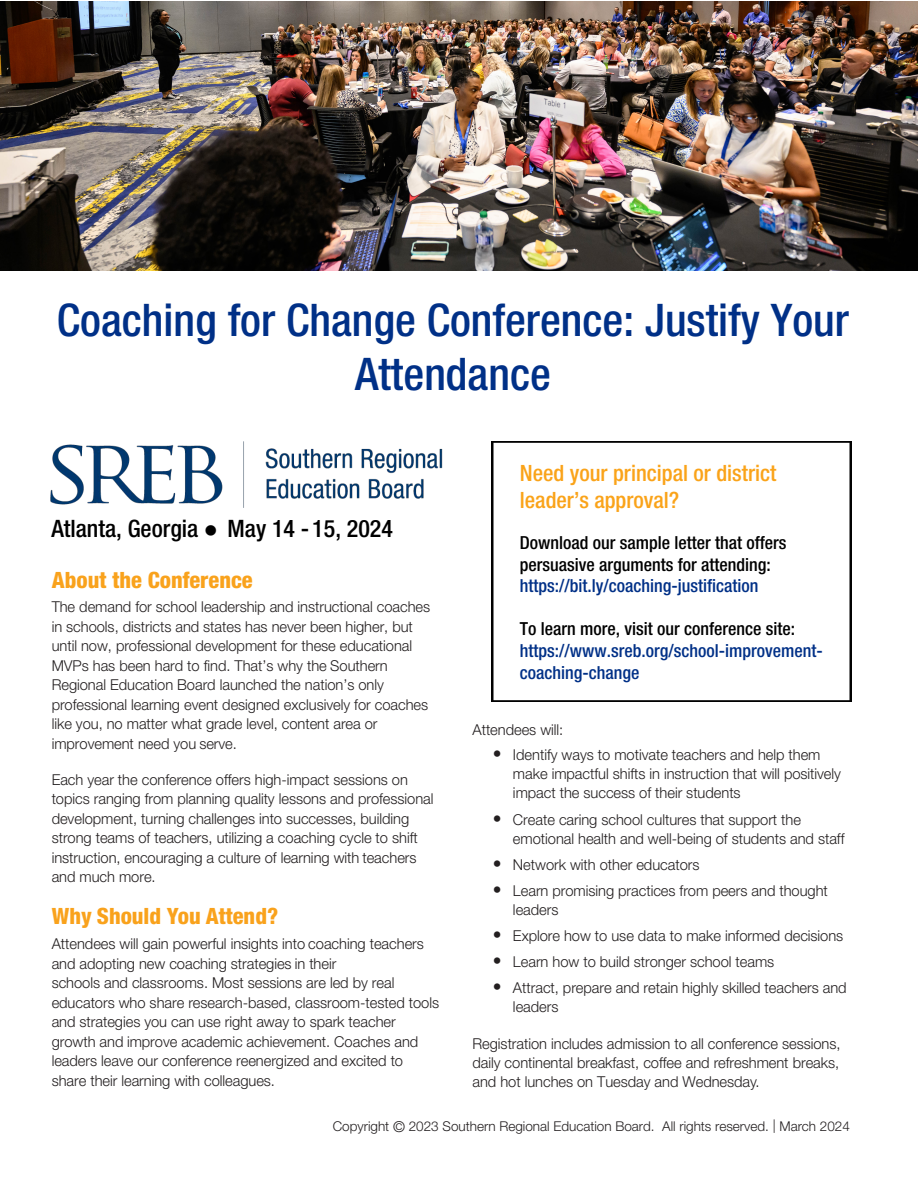
<style>
.page{position:relative;width:918px;height:1188px;background:#fff}
.page>*{position:absolute;margin:0;border:0;box-sizing:border-box;transform-origin:0 0}
.t1{font:500 condensed 45px/54px "Helvetica Neue LT Pro";color:#003087;text-align:center}
.t2{font:500 condensed 24px "Helvetica Neue LT Pro";color:#000}
.t3{font:500 condensed 22.5px/27px "Helvetica Neue LT Pro";color:#faa319}
.t4{font:800 condensed 22.5px "Helvetica Neue LT Pro";color:#f9a21c}
.t5{font:500 condensed 18px/21.6px "Helvetica Neue LT Pro";color:#000}
.t6{font:500 condensed 18px/21.6px "Helvetica Neue LT Pro";color:#003087}
.t7{font:300 15px/19.5px "Helvetica Neue LT Pro";letter-spacing:-.005em;color:#231f20}
.t8{font:300 13.5px "Helvetica Neue LT Pro";color:#231f20}
.s1{font-size:18px}
.s2{font-size:15px}
</style>
<div class="page">
<img style="left:0;top:1px;width:918px;height:269px">
<img style="left:50px;top:441px;width:393px;height:66px">
<img style="left:491px;top:441px;width:360px;height:260px">
<h1 class="t1" style="left:57px;top:293px;width:794px">Coaching for Change Conference: Justify Your<br>Attendance</h1>
<h2 class="t2" style="left:51px;top:514px;width:343px">Atlanta, Georgia ● May 14 - 15, 2024</h2>
<h3 class="t4" style="left:52px;top:566px;width:202px">About the Conference</h3>
<p class="t7" style="left:52px;top:597px;width:380px">The demand for school leadership and instructional coaches in schools, districts and states has never been higher, but until now, professional development for these educational MVPs has been hard to find. That’s why the Southern Regional Education Board launched the nation’s only professional learning event designed exclusively for coaches like you, no matter what grade level, content area or improvement need you serve.</p>
<p class="t7" style="left:52px;top:769px;width:383px">Each year the conference offers high-impact sessions on topics ranging from planning quality lessons and professional development, turning challenges into successes, building strong teams of teachers, utilizing a coaching cycle to shift instruction, encouraging a culture of learning with teachers and much more.</p>
<h3 class="t4" style="left:52px;top:903px;width:228px">Why Should You Attend?</h3>
<p class="t7" style="left:52px;top:934px;width:389px">Attendees will gain powerful insights into coaching teachers and adopting new coaching strategies in their<br>schools and classrooms. Most sessions are led by real educators who share research-based, classroom-tested tools and strategies you can use right away to spark teacher growth and improve academic achievement. Coaches and leaders leave our conference reenergized and excited to share their learning with colleagues.</p>
<h3 class="t3" style="left:520px;top:459px;width:258px">Need your principal or district leader’s approval?</h3>
<p class="t5" style="left:520px;top:532px;width:268px">Download our sample letter that offers persuasive arguments for attending:</p>
<p class="t6" style="left:520px;top:575px;width:240px">https://bit.ly/coaching-justification</p>
<p class="t5" style="left:520px;top:618px;width:277px">To learn more, visit our conference site:</p>
<p class="t6" style="left:520px;top:640px;width:304px">https://www.sreb.org/school-improvement&shy;coaching-change</p>
<p class="t7" style="left:472px;top:720px;width:92px">Attendees will:</p>
<p class="t7" style="left:513px;top:745px;width:330px;line-height:19px;text-indent:-20px"><span class="s1">•</span> Identify ways to motivate teachers and help them make impactful shifts in instruction that will positively impact the success of their students</p>
<p class="t7" style="left:513px;top:810px;width:333px;line-height:18.9px;text-indent:-20px"><span class="s1">•</span> Create caring school cultures that support the emotional health and well-being of students and staff</p>
<p class="t7" style="left:493px;top:855px;width:208px"><span class="s1">•</span> Network with other educators</p>
<p class="t7" style="left:513px;top:881px;width:316px;line-height:18.9px;text-indent:-20px"><span class="s1">•</span> Learn promising practices from peers and thought leaders</p>
<p class="t7" style="left:493px;top:926px;width:352px"><span class="s1">•</span> Explore how to use data to make informed decisions</p>
<p class="t7" style="left:493px;top:952px;width:283px"><span class="s1">•</span> Learn how to build stronger school teams</p>
<p class="t7" style="left:513px;top:978px;width:335px;line-height:18.9px;text-indent:-20px"><span class="s1">•</span> Attract, prepare and retain highly skilled teachers and leaders</p>
<p class="t7" style="left:472px;top:1034px;width:370px;line-height:18.9px;text-align:justify">Registration includes admission to all conference sessions, daily continental breakfast, coffee and refreshment breaks, and hot lunches on Tuesday and Wednesday.</p>
<p class="t8" style="left:333px;top:1118px;width:519px">Copyright <span class="s2">©</span> 2023 Southern Regional Education Board. All rights reserved. | March 2024</p>
</div>
